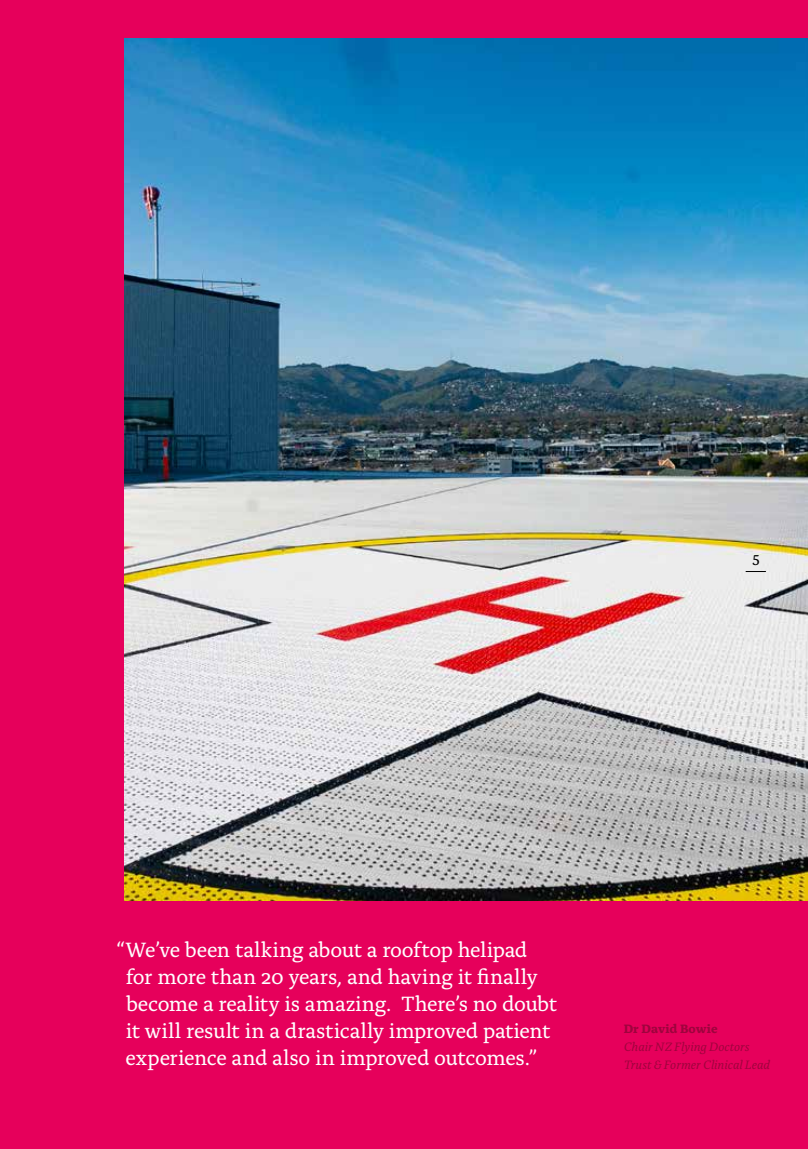
<style>
.page{position:relative;width:808px;height:1149px;background:#fff}
.page>*{position:absolute;margin:0;border:0;box-sizing:border-box;transform-origin:0 0}
.t1{font:21.75px/27.2px "Alda OTCEV";letter-spacing:-.02em;color:#fff}
.t2{font:15px "Alda OTCEV";color:#000}
.t3{font:italic 12.75px/18px "Alda OTCEV";letter-spacing:-.005em;color:#9f043e}
.t4{font:700 12.75px "Alda OTCEV";letter-spacing:.005em;color:#9f043e}
</style>
<div class="page">
<div style="left:0;top:0;width:808px;height:1148px;background:#e6005b"></div>
<img style="left:124px;top:38px;width:684px;height:861px">
<svg style="left:746px;top:571px;width:20px;height:1px"></svg>
<p class="t2" style="left:752px;top:548px;width:9px">5</p>
<p class="t1" style="left:126px;top:933px;width:433px;text-indent:-9px">“We’ve been talking about a rooftop helipad for more than 20 years, and having it finally become a reality is amazing. There’s no doubt it will result in a drastically improved patient experience and also in improved outcomes.”</p>
<p class="t4" style="left:624px;top:1018px;width:95px">Dr David Bowie</p>
<p class="t3" style="left:624px;top:1036px;width:148px">Chair NZ Flying Doctors<br>Trust &amp; Former Clinical Lead</p>
</div>
